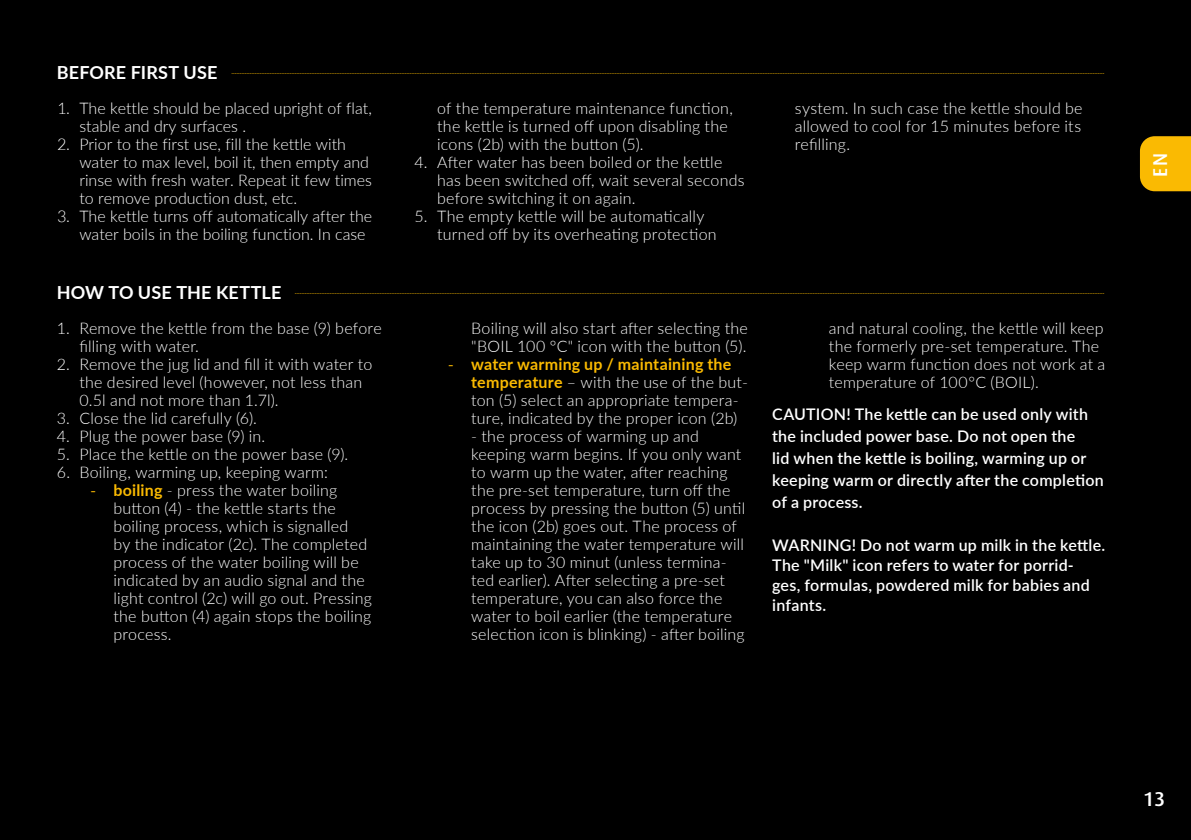
<style>
.page{position:relative;width:1191px;height:840px;background:#fff}
.page>*{position:absolute;margin:0;border:0;box-sizing:border-box;transform-origin:0 0}
.t1{font:500 20px "Dax Pro";color:#fff}
.t2{font:300 18px "Lato";color:#faba02;scale:.25 1}
.t3{font:300 16px/18px "Lato";letter-spacing:.01em;color:#fff}
.t4{font:600 16px/22px "Lato";letter-spacing:.015em;color:#fff}
.s1{font-weight:700;color:#fff}
.s2{font-family:"Myriad Pro";font-weight:400;color:#faba02}
.s3{font-weight:700;color:#faba02}
</style>
<div class="page">
<div style="left:0;top:0;width:1191px;height:839px;background:#000"></div>
<div style="left:1140px;top:136px;width:51px;height:55px;background:#faba02"></div>
<p class="t2" style="left:57px;top:60px;width:4191px"><span class="s1">BEFORE FIRST USE</span> --------------------------------------------------------------------------------------------------------------------------------------------------------- ----------------------------------------------------------------------------------------------------------------------------------------------------------------------------------------------------------------------------------------------------------------------------------------------------------------------------------------------------------------------------------</p>
<p class="t3" style="left:79px;top:99px;width:294px;text-indent:-22px">1. The kettle should be placed upright of flat, stable and dry surfaces .</p>
<p class="t3" style="left:79px;top:135px;width:294px;text-indent:-22px">2. Prior to the first use, fill the kettle with water to max level, boil it, then empty and rinse with fresh water. Repeat it few times to remove production dust, etc.</p>
<p class="t3" style="left:79px;top:207px;width:294px;text-indent:-22px">3. The kettle turns off automatically after the water boils in the boiling function. In case</p>
<p class="t3" style="left:437px;top:98px;width:297px">of the temperature maintenance function, the kettle is turned off upon disabling the icons (2b) with the button (5).</p>
<p class="t3" style="left:437px;top:152px;width:309px;text-indent:-23px">4. After water has been boiled or the kettle has been switched off, wait several seconds before switching it on again.</p>
<p class="t3" style="left:437px;top:206px;width:281px;text-indent:-23px">5. The empty kettle will be automatically turned off by its overheating protection</p>
<p class="t3" style="left:795px;top:98px;width:289px;text-align:justify">system. In such case the kettle should be allowed to cool for 15 minutes before its refilling.</p>
<p class="t2" style="left:57px;top:280px;width:4191px"><span class="s1">HOW TO USE THE KETTLE</span> ------------------------------------------------------------------------------------------------------------------------------------------------------------------------------------------------------------------------------------------------------------------------------------------------------------------------------------------------------------------------------------------------------------------------------------------------------------------------------------------------------</p>
<p class="t3" style="left:79px;top:318px;width:304px;text-indent:-23px">1. Remove the kettle from the base (9) before filling with water.</p>
<p class="t3" style="left:79px;top:354px;width:294px;text-indent:-23px">2. Remove the jug lid and fill it with water to the desired level (however, not less than<br>0.5l and not more than 1.7l).</p>
<p class="t3" style="left:57px;top:408px;width:202px">3. Close the lid carefully (6).</p>
<p class="t3" style="left:57px;top:426px;width:210px">4. Plug the power base (9) in.</p>
<p class="t3" style="left:57px;top:444px;width:293px">5. Place the kettle on the power base (9).</p>
<p class="t3" style="left:57px;top:462px;width:273px">6. Boiling, warming up, keeping warm:</p>
<p class="t3" style="left:113px;top:480px;width:260px;text-indent:-23px"><span class="s2">-</span> <span class="s3">boiling</span> - press the water boiling button (4) - the kettle starts the boiling process, which is signalled<br>by the indicator (2c). The completed process of the water boiling will be indicated by an audio signal and the light control (2c) will go out. Pressing the button (4) again stops the boiling process.</p>
<p class="t3" style="left:471px;top:318px;width:278px">Boiling will also start after selecting the "BOIL 100 °C" icon with the button (5).</p>
<p class="t3" style="left:471px;top:354px;width:278px;text-indent:-23px"><span class="s2">-</span> <span class="s3">water warming up / maintaining the temperature</span> – with the use of the but&shy;ton (5) select an appropriate tempera&shy;ture, indicated by the proper icon (2b)</p>
<p class="t3" style="left:471px;top:426px;width:276px">- the process of warming up and keeping warm begins. If you only want to warm up the water, after reaching the pre-set temperature, turn off the process by pressing the button (5) until the icon (2b) goes out. The process of maintaining the water temperature will take up to 30 minut (unless termina&shy;ted earlier). After selecting a pre-set temperature, you can also force the water to boil earlier (the temperature selection icon is blinking) - after boiling</p>
<p class="t3" style="left:829px;top:318px;width:278px">and natural cooling, the kettle will keep the formerly pre-set temperature. The keep warm function does not work at a temperature of 100°C (BOIL).</p>
<p class="t4" style="left:772px;top:402px;width:333px">CAUTION! The kettle can be used only with the included power base. Do not open the<br>lid when the kettle is boiling, warming up or keeping warm or directly after the completion of a process.</p>
<p class="t4" style="left:772px;top:534px;width:334px;line-height:20px">WARNING! Do not warm up milk in the kettle.<br>The "Milk" icon refers to water for porrid&shy;ges, formulas, powdered milk for babies and infants.</p>
<p class="t1" style="left:1147px;top:177px;width:26px;rotate:-90deg">EN</p>
<p class="t1" style="left:1144px;top:785px;width:22px">13</p>
</div>
